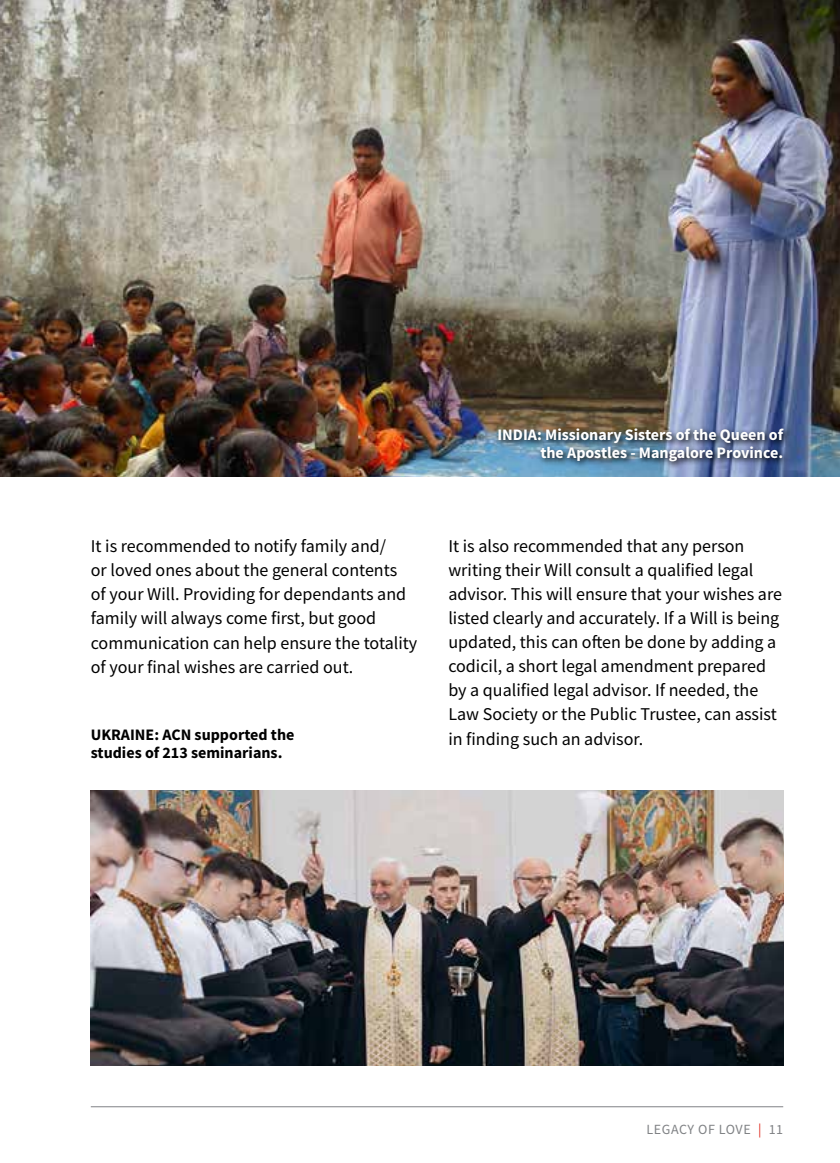
<style>
.page{position:relative;width:840px;height:1163px;background:#fff}
.page>*{position:absolute;margin:0;border:0;box-sizing:border-box;transform-origin:0 0}
.t1{font:18px/24px "Source Sans Pro";color:#000}
.t2{font:700 16px/18px "Source Sans Pro";color:#fff;text-align:right}
.t3{font:700 16px/18px "Source Sans Pro";color:#000}
.t4{font:14px "Source Sans Pro";letter-spacing:.04em;color:#808285}
.s1{color:#df271c}
</style>
<div class="page">
<img style="left:0;top:0;width:839px;height:476px">
<img style="left:91px;top:790px;width:691px;height:275px">
<img style="left:494px;top:425px;width:297px;height:44px">
<hr style="left:91px;top:1106px;width:691px;height:1px;background:#808285">
<p class="t2" style="left:497px;top:426px;width:287px">INDIA: Missionary Sisters of the Queen of the Apostles - Mangalore Province.</p>
<p class="t1" style="left:91px;top:534px;width:328px">It is recommended to notify family and/<br>or loved ones about the general contents<br>of your Will. Providing for dependants and family will always come first, but good communication can help ensure the totality of your final wishes are carried out.</p>
<p class="t1" style="left:448px;top:534px;width:335px">It is also recommended that any person writing their Will consult a qualified legal advisor. This will ensure that your wishes are listed clearly and accurately. If a Will is being updated, this can often be done by adding a codicil, a short legal amendment prepared by a qualified legal advisor. If needed, the Law Society or the Public Trustee, can assist in finding such an advisor.</p>
<p class="t3" style="left:91px;top:725px;width:205px">UKRAINE: ACN supported the studies of 213 seminarians.</p>
<p class="t4" style="left:646px;top:1119px;width:138px">LEGACY OF LOVE <span class="s1">|</span> 11</p>
</div>
